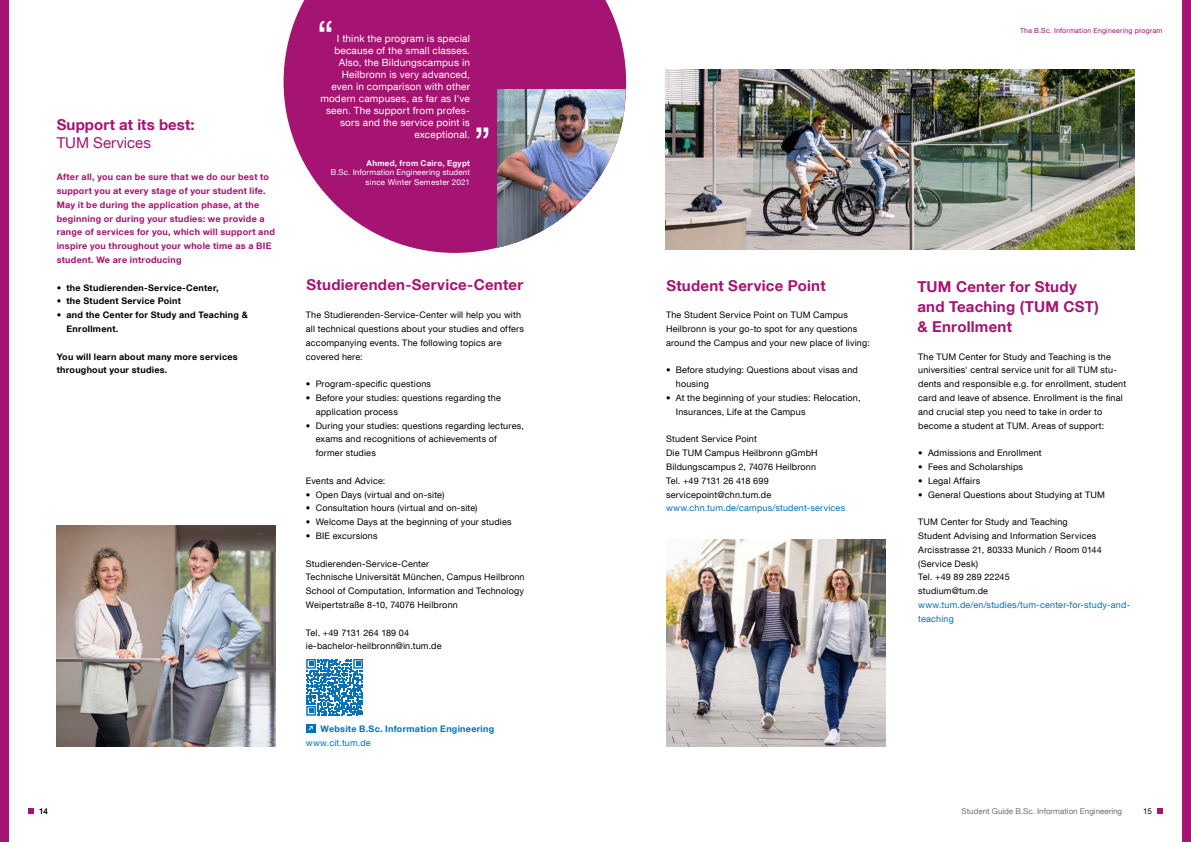
<style>
.page{position:relative;width:1191px;height:842px;background:#fff}
.page>*{position:absolute;margin:0;border:0;box-sizing:border-box;transform-origin:0 0}
.t1{font:46.5px "Microsoft Sans Serif";color:#fff}
.t2{font:700 15px/20px "TUM Neue Helvetica";letter-spacing:.015em;color:#a51373}
.t3{font:15px "TUM Neue Helvetica";color:#a51373}
.t4{font:10px/12.1px "TUM Neue Helvetica";letter-spacing:.02em;color:#fff;text-align:right}
.t5{font:9px/13.8px "TUM Neue Helvetica";letter-spacing:.02em;color:#000}
.t6{font:700 9px/13.8px "TUM Neue Helvetica";letter-spacing:.03em;color:#a51373}
.t7{font:700 9px/13.8px "TUM Neue Helvetica";letter-spacing:.03em;color:#000}
.t8{font:9px/13.8px "TUM Neue Helvetica";letter-spacing:.02em;color:#0072bb}
.t9{font:700 9px "TUM Neue Helvetica";letter-spacing:.03em;color:#0072bb}
.t10{font:8px/9.6px "TUM Neue Helvetica";letter-spacing:.015em;color:#fff;text-align:right}
.t11{font:8px "TUM Neue Helvetica";color:#706f6f}
.t12{font:700 8px "TUM Neue Helvetica";letter-spacing:.035em;color:#fff}
.t13{font:8px "TUM Neue Helvetica";color:#000}
.t14{font:7px "TUM Neue Helvetica";letter-spacing:.03em;color:#a51373}
.s1{font-weight:700}
</style>
<div class="page">
<img style="left:57px;top:525px;width:218px;height:221px">
<div style="left:306px;top:724px;width:9px;height:9px;background:#0072bb"></div>
<svg style="left:308px;top:726px;width:5px;height:4px"></svg>
<svg style="left:283px;top:0;width:343px;height:253px;background:#b03084"></svg>
<img style="left:497px;top:89px;width:129px;height:159px">
<div style="left:0;top:0;width:9px;height:842px;background:#a51373"></div>
<svg style="left:28px;top:808px;width:6px;height:6px"></svg>
<svg style="left:306px;top:659px;width:57px;height:57px"></svg>
<svg style="left:1157px;top:808px;width:5px;height:6px"></svg>
<img style="left:666px;top:539px;width:219px;height:207px">
<img style="left:665px;top:69px;width:469px;height:180px">
<div style="left:1182px;top:0;width:9px;height:842px;background:#a51373"></div>
<h2 class="t2" style="left:57px;top:114px;width:139px">Support at its best:</h2>
<h2 class="t3" style="left:57px;top:133px;width:96px">TUM Services</h2>
<p class="t6" style="left:57px;top:170px;width:220px">After all, you can be sure that we do our best to support you at every stage of your student life.<br>May it be during the application phase, at the beginning or during your studies: we provide a range of services for you, which will support and inspire you throughout your whole time as a BIE student. We are introducing</p>
<p class="t7" style="left:57px;top:280px;width:163px">• the Studierenden-Service-Center,</p>
<p class="t7" style="left:57px;top:294px;width:126px">• the Student Service Point</p>
<p class="t7" style="left:66px;top:308px;width:183px;text-indent:-10px">• and the Center for Study and Teaching &amp;<br>Enrollment.</p>
<p class="t7" style="left:57px;top:349px;width:182px">You will learn about many more services throughout your studies.</p>
<p class="t13" style="left:39px;top:806px;width:10px">14</p>
<h1 class="t1" style="left:318px;top:12px;width:17px">“</h1>
<p class="t4" style="left:320px;top:32px;width:151px">I think the program is special because of the small classes.<br>Also, the Bildungscampus in<br>Heilbronn is very advanced, even in comparison with other modern campuses, as far as I've seen. The support from profes&shy;sors and the service point is exceptional.</p>
<p class="t12" style="left:366px;top:158px;width:105px">Ahmed, from Cairo, Egypt</p>
<p class="t10" style="left:331px;top:168px;width:141px">B.Sc. Information Engineering student since Winter Semester 2021</p>
<h1 class="t1" style="left:475px;top:119px;width:17px">”</h1>
<h2 class="t2" style="left:306px;top:275px;width:218px">Studierenden-Service-Center</h2>
<p class="t5" style="left:306px;top:308px;width:220px">The Studierenden-Service-Center will help you with all technical questions about your studies and offers accompanying events. The following topics are covered here:</p>
<p class="t5" style="left:306px;top:377px;width:127px"><span class="s1">•</span> Program-specific questions</p>
<p class="t5" style="left:316px;top:391px;width:187px;text-indent:-10px"><span class="s1">•</span> Before your studies: questions regarding the application process</p>
<p class="t5" style="left:316px;top:418px;width:210px;text-indent:-10px"><span class="s1">•</span> During your studies: questions regarding lectures, exams and recognitions of achievements of former studies</p>
<p class="t5" style="left:306px;top:473px;width:81px">Events and Advice:</p>
<p class="t5" style="left:306px;top:487px;width:140px"><span class="s1">•</span> Open Days (virtual and on-site)</p>
<p class="t5" style="left:306px;top:501px;width:173px">• Consultation hours (virtual and on-site)</p>
<p class="t5" style="left:306px;top:515px;width:207px"><span class="s1">•</span> Welcome Days at the beginning of your studies</p>
<p class="t5" style="left:306px;top:529px;width:73px"><span class="s1">•</span> BIE excursions</p>
<p class="t5" style="left:306px;top:556px;width:220px">Studierenden-Service-Center<br>Technische Universität München, Campus Heilbronn School of Computation, Information and Technology Weipertstraße 8-10, 74076 Heilbronn</p>
<p class="t5" style="left:306px;top:625px;width:137px">Tel. +49 7131 264 189 04 ie-bachelor-heilbronn@in.tum.de</p>
<p class="t9" style="left:320px;top:723px;width:175px">Website B.Sc. Information Engineering</p>
<p class="t8" style="left:306px;top:736px;width:66px">www.cit.tum.de</p>
<p class="t14" style="left:1020px;top:27px;width:144px">The B.Sc. Information Engineering program</p>
<h2 class="t2" style="left:666px;top:275px;width:161px">Student Service Point</h2>
<h2 class="t2" style="left:917px;top:276px;width:183px">TUM Center for Study and Teaching (TUM CST) &amp; Enrollment</h2>
<p class="t5" style="left:666px;top:308px;width:205px">The Student Service Point on TUM Campus<br>Heilbronn is your go-to spot for any questions around the Campus and your new place of living:</p>
<p class="t5" style="left:676px;top:363px;width:184px;text-indent:-10px"><span class="s1">•</span> Before studying: Questions about visas and housing</p>
<p class="t5" style="left:676px;top:391px;width:186px;text-indent:-10px"><span class="s1">•</span> At the beginning of your studies: Relocation,<br>Insurances, Life at the Campus</p>
<p class="t5" style="left:666px;top:432px;width:153px">Student Service Point<br>Die TUM Campus Heilbronn gGmbH<br>Bildungscampus 2, 74076 Heilbronn<br>Tel. +49 7131 26 418 699 servicepoint@chn.tum.de</p>
<p class="t8" style="left:666px;top:501px;width:181px">www.chn.tum.de/campus/student-services</p>
<p class="t5" style="left:918px;top:349px;width:209px">The TUM Center for Study and Teaching is the universities' central service unit for all TUM stu&shy;dents and responsible e.g. for enrollment, student card and leave of absence. Enrollment is the final and crucial step you need to take in order to become a student at TUM. Areas of support:</p>
<p class="t5" style="left:918px;top:446px;width:125px"><span class="s1">•</span> Admissions and Enrollment</p>
<p class="t5" style="left:918px;top:460px;width:106px"><span class="s1">•</span> Fees and Scholarships</p>
<p class="t5" style="left:918px;top:473px;width:64px"><span class="s1">•</span> Legal Affairs</p>
<p class="t5" style="left:918px;top:487px;width:188px"><span class="s1">•</span> General Questions about Studying at TUM</p>
<p class="t5" style="left:918px;top:515px;width:185px">TUM Center for Study and Teaching<br>Student Advising and Information Services<br>Arcisstrasse 21, 80333 Munich / Room 0144 (Service Desk)<br>Tel. +49 89 289 22245<br>studium@tum.de</p>
<p class="t8" style="left:918px;top:598px;width:213px">www.tum.de/en/studies/tum-center-for-study-and&shy;teaching</p>
<p class="t11" style="left:961px;top:806px;width:162px">Student Guide B.Sc. Information Engineering</p>
<p class="t13" style="left:1143px;top:806px;width:10px">15</p>
</div>
